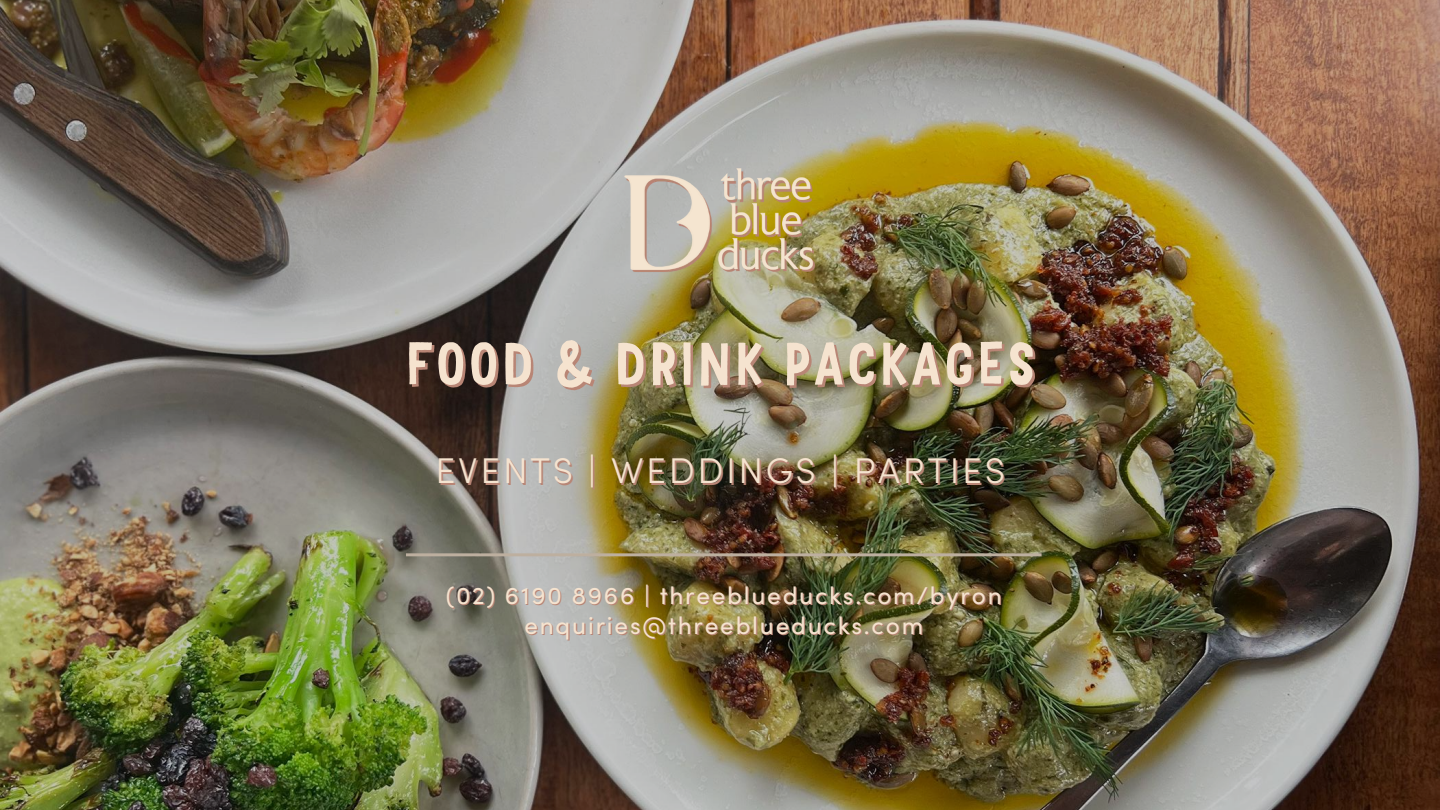
<style>
.page{position:relative;width:1440px;height:810px;background:#fff}
.page>*{position:absolute;margin:0;border:0;box-sizing:border-box;transform-origin:0 0}
.t1{font:57.5px "Mr Dodo";letter-spacing:.02em;color:#f5e3cf}
.t2{font:300 35.8px "Sofia Pro";letter-spacing:.075em;color:#f5e3cf}
.t3{font:24.4px/30.2px "Sofia Pro";letter-spacing:.075em;color:#f5e3cf;text-align:center}
</style>
<div class="page">
<img style="left:0;top:0;width:1439px;height:810px">
<img style="left:626px;top:169px;width:189px;height:105px">
<img style="left:624px;top:167px;width:189px;height:105px">
<h1 class="t1" style="left:404px;top:325px;width:633px">FOOD &amp; DRINK PACKAGES</h1>
<h2 class="t2" style="left:436px;top:457px;width:571px">EVENTS | WEDDINGS | PARTIES</h2>
<p class="t3" style="left:446px;top:583px;width:558px">(02) 6190 8966 | threeblueducks.com/byron enquiries@threeblueducks.com</p>
</div>
